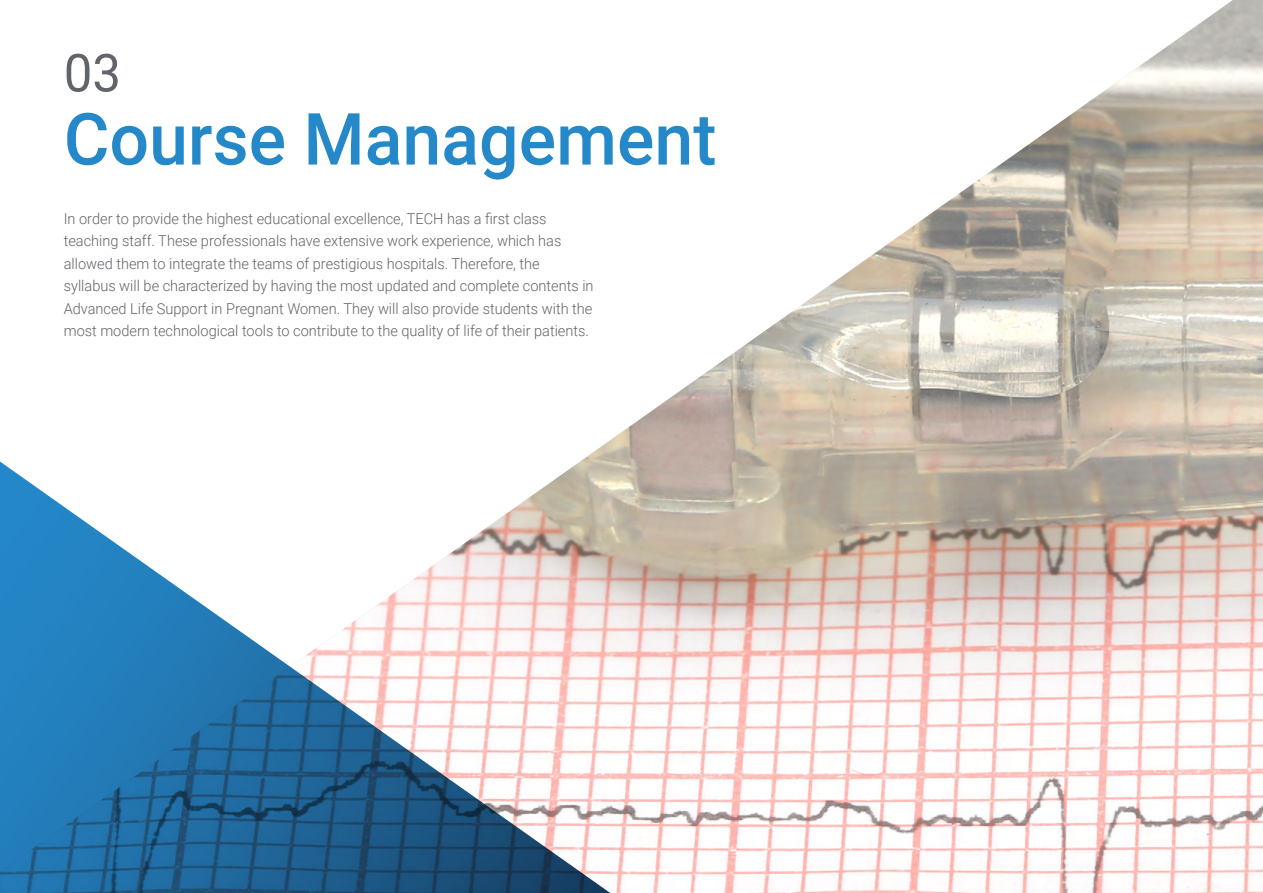
<style>
.page{position:relative;width:1263px;height:893px;background:#fff}
.page>*{position:absolute;margin:0;border:0;box-sizing:border-box;transform-origin:0 0}
.t1{font:500 72px "Roboto";color:#2488c9}
.t2{font:52.5px "Roboto";color:#61646a}
.t3{font:300 15px/22.5px "Roboto";color:#61646a}
</style>
<div class="page">
<img style="left:602px;top:0;width:661px;height:893px">
<svg style="left:0;top:446px;width:640px;height:447px"></svg>
<h2 class="t2" style="left:64px;top:36px;width:59px">03</h2>
<h1 class="t1" style="left:64px;top:89px;width:654px">Course Management</h1>
<p class="t3" style="left:64px;top:207px;width:531px">In order to provide the highest educational excellence, TECH has a first class teaching staff. These professionals have extensive work experience, which has allowed them to integrate the teams of prestigious hospitals. Therefore, the syllabus will be characterized by having the most updated and complete contents in Advanced Life Support in Pregnant Women. They will also provide students with the most modern technological tools to contribute to the quality of life of their patients.</p>
</div>
